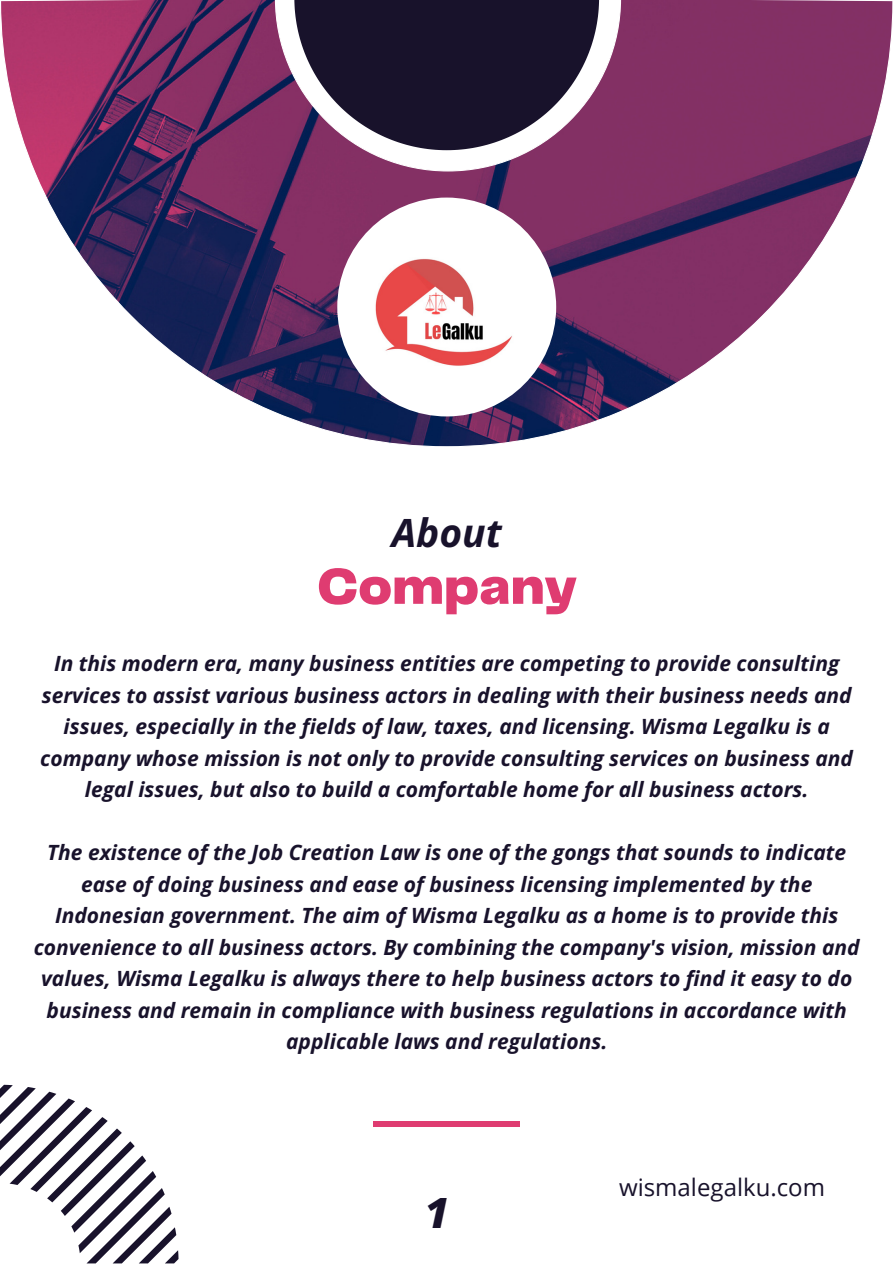
<style>
.page{position:relative;width:893px;height:1264px;background:#fff}
.page>*{position:absolute;margin:0;border:0;box-sizing:border-box;transform-origin:0 0}
.t1{font:900 52.5px "Telegraf";color:#df3c71}
.t2{font:italic 800 41.7px "Open Sans";color:#18122b}
.t3{font:italic 700 39px "Open Sans";color:#18122b}
.t4{font:24px "Open Sans";color:#18122b}
.t5{font:italic 700 21px/31.5px "Open Sans";color:#18122b;text-align:center}
</style>
<div class="page">
<svg style="left:0;top:0;width:892px;height:447px"></svg>
<svg style="left:294px;top:0;width:305px;height:150px;fill:#18122b"></svg>
<div style="left:373px;top:1120px;width:147px;height:6px;background:#df3c71"></div>
<svg style="left:0;top:1084px;width:178px;height:179px"></svg>
<img style="left:337px;top:197px;width:219px;height:219px;border-radius:50%">
<p class="t3" style="left:391px;top:505px;width:112px">About</p>
<p class="t1" style="left:317px;top:564px;width:261px">Company</p>
<h2 class="t5" style="left:40px;top:647px;width:814px">In this modern era, many business entities are competing to provide consulting services to assist various business actors in dealing with their business needs and issues, especially in the fields of law, taxes, and licensing. Wisma Legalku is a company whose mission is not only to provide consulting services on business and legal issues, but also to build a comfortable home for all business actors.</h2>
<h1 class="t5" style="left:34px;top:836px;width:827px">The existence of the Job Creation Law is one of the gongs that sounds to indicate ease of doing business and ease of business licensing implemented by the Indonesian government. The aim of Wisma Legalku as a home is to provide this convenience to all business actors. By combining the company's vision, mission and values, Wisma Legalku is always there to help business actors to find it easy to do business and remain in compliance with business regulations in accordance with applicable laws and regulations.</h1>
<p class="t2" style="left:425px;top:1183px;width:26px">1</p>
<p class="t4" style="left:619px;top:1170px;width:207px">wismalegalku.com</p>
</div>
